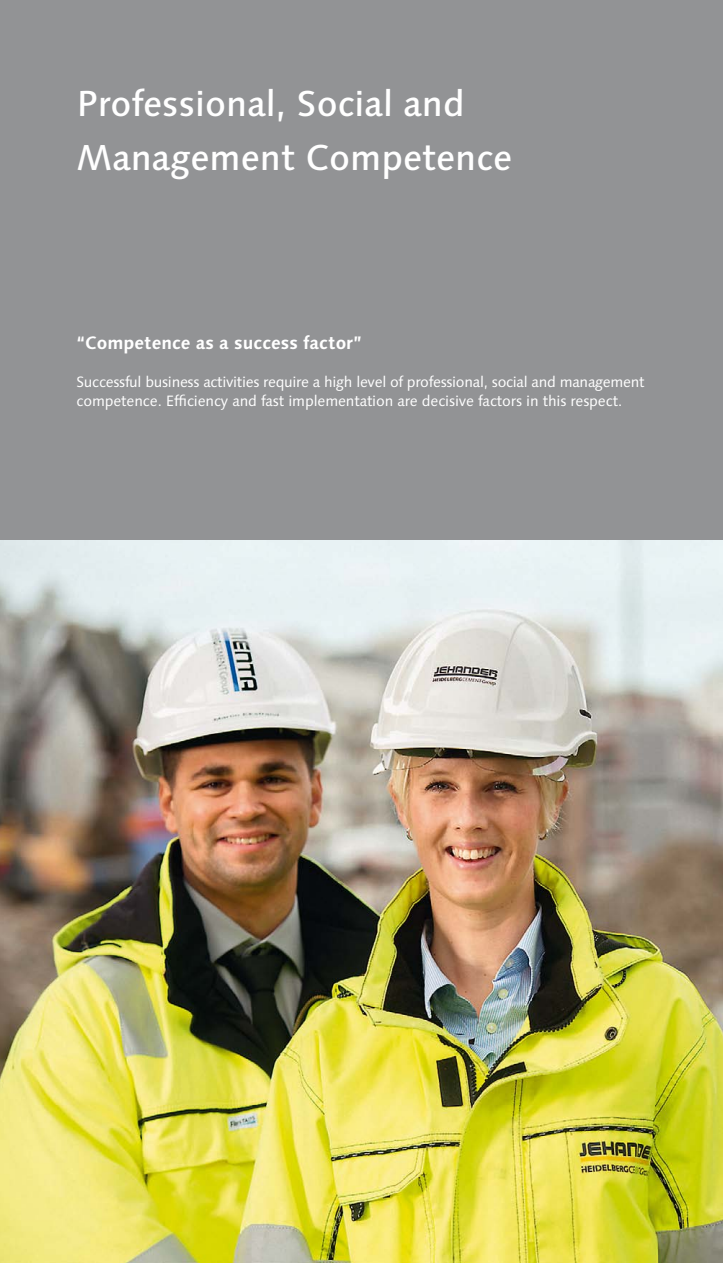
<style>
.page{position:relative;width:723px;height:1263px;background:#fff}
.page>*{position:absolute;margin:0;border:0;box-sizing:border-box;transform-origin:0 0}
.t1{font:500 36px/54px "Linotype Syntax";color:#fff}
.t2{font:700 18px "Linotype Syntax";color:#fff}
.t3{font:15px/19.2px "Linotype Syntax";letter-spacing:-.02em;color:#fff}
</style>
<div class="page">
<div style="left:0;top:0;width:723px;height:540px;background:#929395"></div>
<img style="left:0;top:540px;width:723px;height:723px">
<h1 class="t1" style="left:77px;top:77px;width:437px">Professional, Social and<br>Management Competence</h1>
<p class="t2" style="left:77px;top:331px;width:287px">“Competence as a success factor”</p>
<p class="t3" style="left:77px;top:372px;width:569px">Successful business activities require a high level of professional, social and management competence. Efficiency and fast implementation are decisive factors in this respect.</p>
</div>
